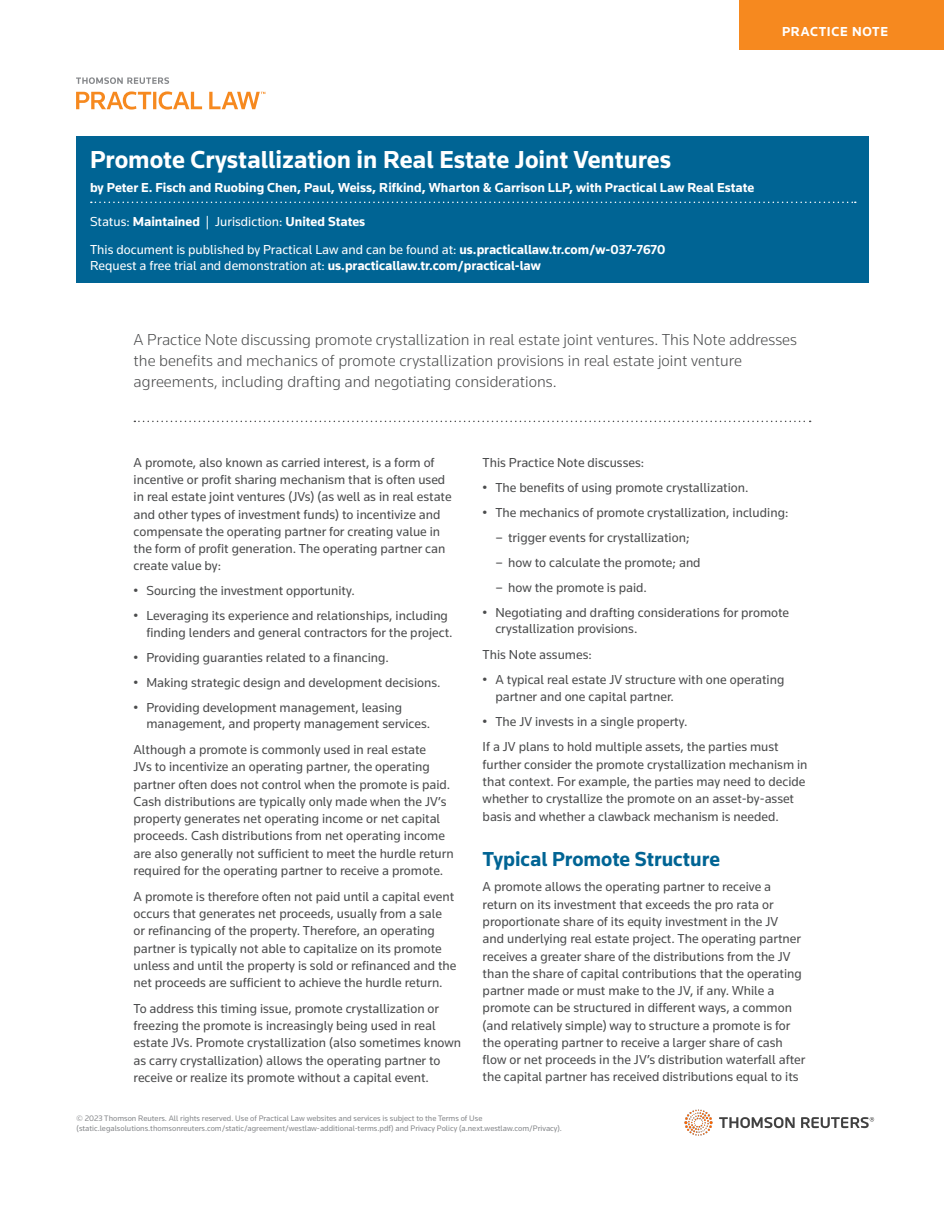
<style>
.page{position:relative;width:944px;height:1214px;background:#fff}
.page>*{position:absolute;margin:0;border:0;box-sizing:border-box;transform-origin:0 0}
.t1{font:700 25.5px "Knowledge";color:#fff}
.t2{font:700 21px "Knowledge";color:#006494}
.t3{font:300 16.5px/21px "Knowledge";color:#4b4c4d}
.t4{font:13.5px/17.2px "Knowledge";color:#4b4c4d}
.t5{font:13.5px/27.2px "Knowledge";color:#fff}
.t6{font:700 13.5px "Knowledge";color:#fff}
.t7{font:700 13.5px "Knowledge";letter-spacing:.05em;color:#fff}
.t8{font:8.25px/9.8px "Knowledge";color:#86888b}
.s1{font-weight:700}
</style>
<div class="page">
<div style="left:739px;top:0;width:205px;height:49px;background:#f6891f"></div>
<svg style="left:76px;top:91px;width:189px;height:19px"></svg>
<svg style="left:76px;top:77px;width:93px;height:7px"></svg>
<img style="left:684px;top:1109px;width:191px;height:27px">
<div style="left:77px;top:136px;width:792px;height:147px;background:#006494"></div>
<svg style="left:91px;top:201px;width:764px;height:2px"></svg>
<svg style="left:134px;top:420px;width:676px;height:2px"></svg>
<p class="t7" style="left:782px;top:23px;width:108px">PRACTICE NOTE</p>
<h1 class="t1" style="left:90px;top:144px;width:582px">Promote Crystallization in Real Estate Joint Ventures</h1>
<p class="t6" style="left:90px;top:180px;width:665px">by Peter E. Fisch and Ruobing Chen, Paul, Weiss, Rifkind, Wharton &amp; Garrison LLP, with Practical Law Real Estate</p>
<p class="t5" style="left:90px;top:208px;width:577px">Status: <span class="s1">Maintained</span> | Jurisdiction: <span class="s1">United States<br></span>This document is published by Practical Law and can be found at: <span class="s1">us.practicallaw.tr.com/w-037-7670</span></p>
<p class="t5" style="left:90px;top:252px;width:452px">Request a free trial and demonstration at: <span class="s1">us.practicallaw.tr.com/practical-law</span></p>
<p class="t3" style="left:134px;top:328px;width:665px">A Practice Note discussing promote crystallization in real estate joint ventures. This Note addresses the benefits and mechanics of promote crystallization provisions in real estate joint venture agreements, including drafting and negotiating considerations.</p>
<p class="t4" style="left:134px;top:453px;width:319px">A promote, also known as carried interest, is a form of incentive or profit sharing mechanism that is often used in real estate joint ventures (JVs) (as well as in real estate and other types of investment funds) to incentivize and compensate the operating partner for creating value in the form of profit generation. The operating partner can create value by:</p>
<p class="t4" style="left:134px;top:582px;width:223px">• Sourcing the investment opportunity.</p>
<p class="t4" style="left:146px;top:607px;width:308px;line-height:16.5px;text-indent:-13px">• Leveraging its experience and relationships, including finding lenders and general contractors for the project.</p>
<p class="t4" style="left:134px;top:648px;width:257px">• Providing guaranties related to a financing.</p>
<p class="t4" style="left:134px;top:673px;width:308px">• Making strategic design and development decisions.</p>
<p class="t4" style="left:146px;top:699px;width:285px;line-height:16.5px;text-indent:-13px">• Providing development management, leasing management, and property management services.</p>
<p class="t4" style="left:134px;top:741px;width:321px">Although a promote is commonly used in real estate<br>JVs to incentivize an operating partner, the operating partner often does not control when the promote is paid.<br>Cash distributions are typically only made when the JV’s property generates net operating income or net capital proceeds. Cash distributions from net operating income are also generally not sufficient to meet the hurdle return required for the operating partner to receive a promote.</p>
<p class="t4" style="left:134px;top:887px;width:324px">A promote is therefore often not paid until a capital event occurs that generates net proceeds, usually from a sale or refinancing of the property. Therefore, an operating partner is typically not able to capitalize on its promote unless and until the property is sold or refinanced and the net proceeds are sufficient to achieve the hurdle return.</p>
<p class="t4" style="left:134px;top:999px;width:329px">To address this timing issue, promote crystallization or freezing the promote is increasingly being used in real estate JVs. Promote crystallization (also sometimes known as carry crystallization) allows the operating partner to receive or realize its promote without a capital event.</p>
<p class="t4" style="left:482px;top:453px;width:163px">This Practice Note discusses:</p>
<p class="t4" style="left:482px;top:478px;width:267px">• The benefits of using promote crystallization.</p>
<p class="t4" style="left:482px;top:503px;width:307px">• The mechanics of promote crystallization, including:</p>
<p class="t4" style="left:495px;top:528px;width:196px">– trigger events for crystallization;</p>
<p class="t4" style="left:495px;top:553px;width:207px">– how to calculate the promote; and</p>
<p class="t4" style="left:495px;top:578px;width:153px">– how the promote is paid.</p>
<p class="t4" style="left:495px;top:604px;width:295px;line-height:16.5px;text-indent:-13px">• Negotiating and drafting considerations for promote crystallization provisions.</p>
<p class="t4" style="left:482px;top:646px;width:111px">This Note assumes:</p>
<p class="t4" style="left:495px;top:671px;width:290px;line-height:16.5px;text-indent:-13px">• A typical real estate JV structure with one operating partner and one capital partner.</p>
<p class="t4" style="left:482px;top:708px;width:297px;line-height:25.8px">• The JV invests in a single property.<br>If a JV plans to hold multiple assets, the parties must</p>
<p class="t4" style="left:482px;top:755px;width:326px">further consider the promote crystallization mechanism in that context. For example, the parties may need to decide whether to crystallize the promote on an asset-by-asset basis and whether a clawback mechanism is needed.</p>
<h2 class="t2" style="left:482px;top:845px;width:239px">Typical Promote Structure</h2>
<p class="t4" style="left:482px;top:878px;width:324px">A promote allows the operating partner to receive a return on its investment that exceeds the pro rata or proportionate share of its equity investment in the JV<br>and underlying real estate project. The operating partner receives a greater share of the distributions from the JV than the share of capital contributions that the operating partner made or must make to the JV, if any. While a promote can be structured in different ways, a common (and relatively simple) way to structure a promote is for the operating partner to receive a larger share of cash flow or net proceeds in the JV’s distribution waterfall after the capital partner has received distributions equal to its</p>
<p class="t8" style="left:77px;top:1113px;width:487px">© 2023 Thomson Reuters. All rights reserved. Use of Practical Law websites and services is subject to the Terms of Use (static.legalsolutions.thomsonreuters.com/static/agreement/westlaw-additional-terms.pdf) and Privacy Policy (a.next.westlaw.com/Privacy).</p>
</div>
